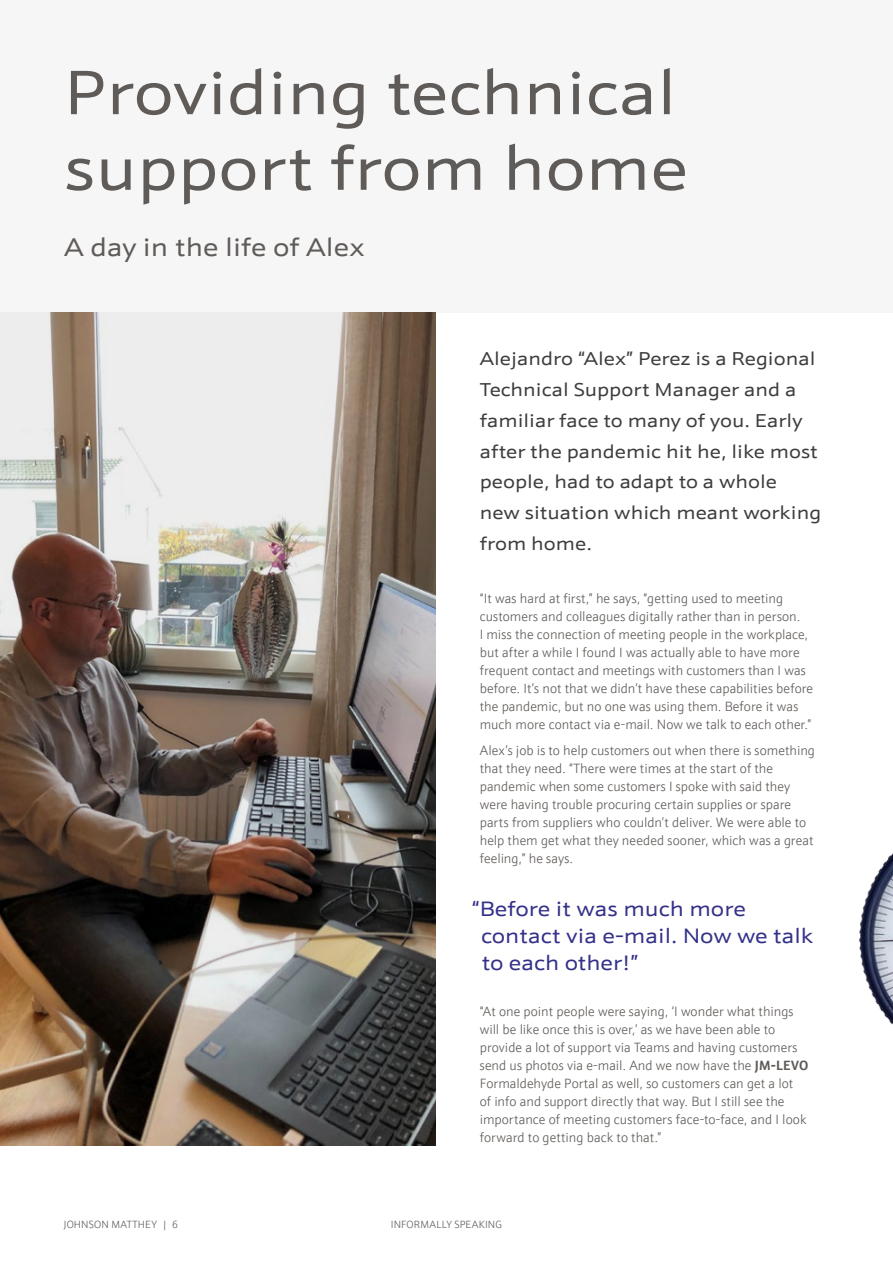
<style>
.page{position:relative;width:893px;height:1263px;background:#fff}
.page>*{position:absolute;margin:0;border:0;box-sizing:border-box;transform-origin:0 0}
.t1{font:63px/75.6px "JM Sans Extended";color:#5f5b58}
.t2{font:25.8px "JM Sans Extended";color:#5f5b58}
.t3{font:21px/26.7px "JM Sans Extended";color:#343189}
.t4{font:18.75px/30.8px "JM Sans Extended";color:#3d3d3c}
.t5{font:300 13.5px/18px "JM Sans";color:#5f5b58}
.t6{font:300 10.5px "JM Sans";letter-spacing:.015em;color:#5f5b58}
.s1{font-weight:700}
</style>
<div class="page">
<div style="left:0;top:0;width:893px;height:312px;background:#f6f6f6"></div>
<img style="left:0;top:312px;width:436px;height:833px">
<img style="left:859px;top:853px;width:34px;height:172px">
<p class="t1" style="left:64px;top:56px;width:625px">Providing technical support from home</p>
<p class="t2" style="left:64px;top:232px;width:302px">A day in the life of Alex</p>
<p class="t4" style="left:480px;top:344px;width:343px">Alejandro “Alex” Perez is a Regional<br>Technical Support Manager and a familiar face to many of you. Early after the pandemic hit he, like most people, had to adapt to a whole new situation which meant working from home.</p>
<p class="t5" style="left:480px;top:589px;width:335px">“It was hard at first,” he says, “getting used to meeting customers and colleagues digitally rather than in person.<br>I miss the connection of meeting people in the workplace, but after a while I found I was actually able to have more frequent contact and meetings with customers than I was before. It’s not that we didn’t have these capabilities before the pandemic, but no one was using them. Before it was much more contact via e-mail. Now we talk to each other.”</p>
<p class="t5" style="left:480px;top:741px;width:337px">Alex’s job is to help customers out when there is something that they need. “There were times at the start of the pandemic when some customers I spoke with said they were having trouble procuring certain supplies or spare parts from suppliers who couldn’t deliver. We were able to help them get what they needed sooner, which was a great feeling,” he says.</p>
<p class="t3" style="left:481px;top:896px;width:334px;text-indent:-9px">“Before it was much more contact via e-mail. Now we talk to each other!”</p>
<p class="t5" style="left:480px;top:1002px;width:330px">“At one point people were saying, ‘I wonder what things will be like once this is over,’ as we have been able to provide a lot of support via Teams and having customers send us photos via e-mail. And we now have the <span class="s1">JM-LEVO </span>Formaldehyde Portal as well, so customers can get a lot<br>of info and support directly that way. But I still see the importance of meeting customers face-to-face, and I look forward to getting back to that.”</p>
<p class="t6" style="left:64px;top:1218px;width:116px">JOHNSON MATTHEY | 6</p>
<p class="t6" style="left:391px;top:1218px;width:113px">INFORMALLY SPEAKING</p>
</div>
